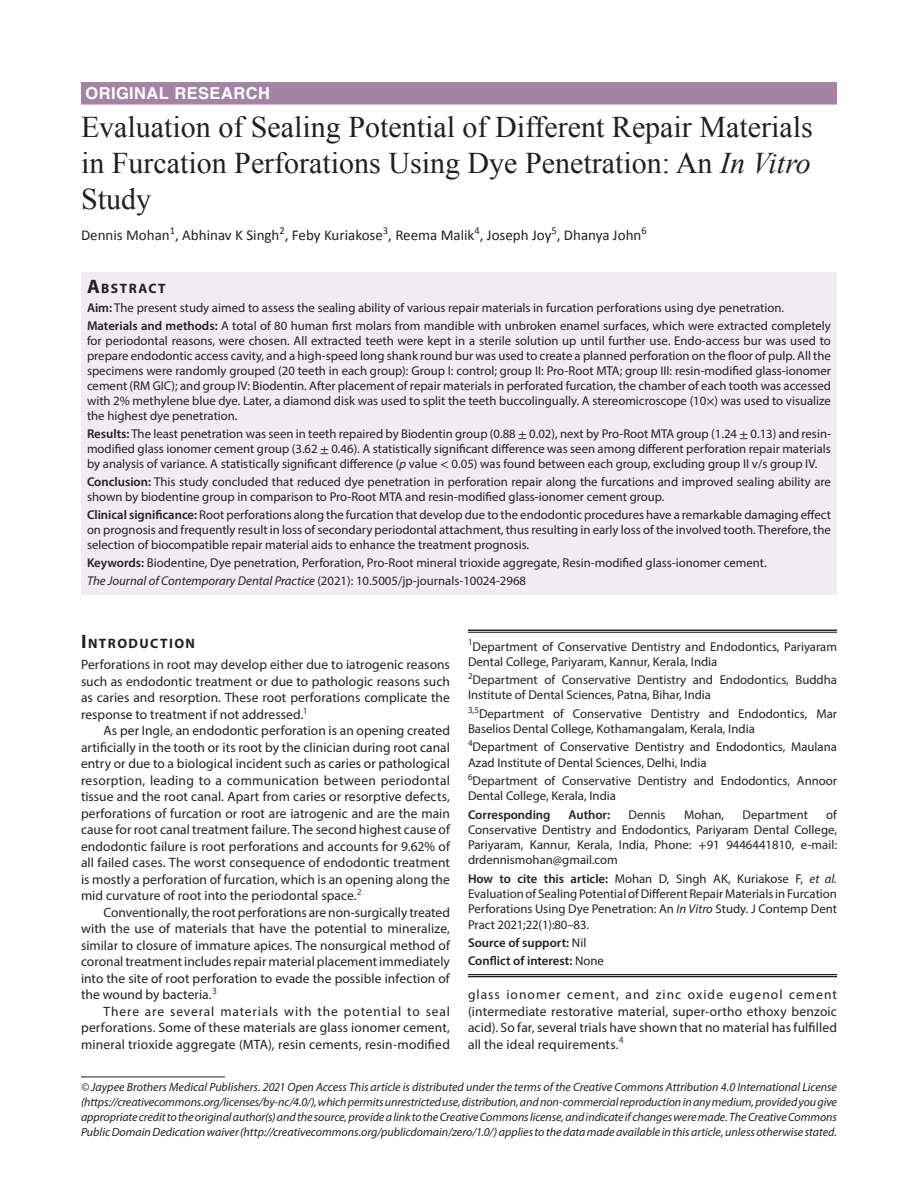
<style>
.page{position:relative;width:918px;height:1188px;background:#fff}
.page>*{position:absolute;margin:0;border:0;box-sizing:border-box;transform-origin:0 0}
.AT{font:30px/36px "Times New Roman";color:#231f20;text-align:justify}
.JCDP-ART{font:700 16.5px "Helvetica LT Std";letter-spacing:.025em;color:#fff}
.AU{font:15px "Calibri";color:#231f20}
.AB{font:700 13.65px "Myriad Pro";letter-spacing:.105em;color:#231f20}
.Para{font:13.5px/16.5px "Myriad Pro";letter-spacing:.01em;color:#231f20;text-align:justify}
.Para-first{font:13.5px/16.5px "Myriad Pro";letter-spacing:.005em;color:#231f20;text-align:justify}
.KW{font:12.75px/15px "Myriad Pro";color:#231f20;text-align:justify}
.AF{font:12.75px/15.3px "Myriad Pro";color:#231f20}
.Cor-Para{font:12.75px/15.3px "Myriad Pro";color:#231f20;text-align:justify}
.AF-first{font:12.75px/15.3px "Myriad Pro";color:#231f20}
.JT_DOI{font:italic 12.75px "Myriad Pro";color:#231f20}
.Aff-foot-last{font:600 12.75px "Myriad Pro";color:#231f20}
.Cor-Para-2{font:600 12.75px "Myriad Pro";color:#231f20}
.Aff-foot{font:600 12.75px "Myriad Pro";color:#231f20}
.FootNote{font:italic 12px/15px "Myriad Pro";color:#231f20;text-align:justify}
.s1{font-style:italic}
.s2{font-size:19.5px}
.s3{font-weight:600}
.s4{font-family:"STIX General"}
.s5{font-style:normal}
.s6{font-weight:400}
</style>
<div class="page">
<div style="left:81px;top:82px;width:756px;height:23px;background:#a483a5"></div>
<div style="left:81px;top:272px;width:756px;height:26px;background:#f0ecf1"></div>
<div style="left:81px;top:297px;width:756px;height:24px;background:#f0ecf1"></div>
<div style="left:81px;top:315px;width:756px;height:114px;background:#f0ecf1"></div>
<div style="left:81px;top:423px;width:756px;height:55px;background:#f0ecf1"></div>
<div style="left:81px;top:471px;width:756px;height:39px;background:#f0ecf1"></div>
<div style="left:81px;top:504px;width:756px;height:54px;background:#f0ecf1"></div>
<div style="left:81px;top:552px;width:756px;height:24px;background:#f0ecf1"></div>
<div style="left:81px;top:570px;width:756px;height:24px;background:#f0ecf1"></div>
<hr style="left:468px;top:630px;width:369px;height:1px;background:#231f20">
<hr style="left:468px;top:632px;width:369px;height:1px;background:#231f20">
<hr style="left:468px;top:974px;width:369px;height:1px;background:#231f20">
<hr style="left:468px;top:976px;width:369px;height:1px;background:#231f20">
<hr style="left:81px;top:1077px;width:144px;height:1px;background:#231f20">
<p class="JCDP-ART" style="left:86px;top:83px;width:186px">ORIGINAL RESEARCH</p>
<p class="AT" style="left:81px;top:108px;width:733px">Evaluation of Sealing Potential of Different Repair Materials in Furcation Perforations Using Dye Penetration: An <span class="s1">In Vitro </span>Study</p>
<p class="AU" style="left:81px;top:226px;width:567px">Dennis Mohan<sup>1</sup>, Abhinav K Singh<sup>2</sup>, Feby Kuriakose<sup>3</sup>, Reema Malik<sup>4</sup>, Joseph Joy<sup>5</sup>, Dhanya John<sup>6</sup></p>
<p class="AB" style="left:87px;top:279px;width:80px"><span class="s2">A</span>BSTRACT</p>
<p class="KW" style="left:87px;top:300px;width:699px"><span class="s3">Aim:</span> The present study aimed to assess the sealing ability of various repair materials in furcation perforations using dye penetration.</p>
<p class="KW" style="left:87px;top:318px;width:746px"><span class="s3">Materials and methods:</span> A total of 80 human first molars from mandible with unbroken enamel surfaces, which were extracted completely for periodontal reasons, were chosen. All extracted teeth were kept in a sterile solution up until further use. Endo-access bur was used to prepare endodontic access cavity, and a high-speed long shank round bur was used to create a planned perforation on the floor of pulp. All the specimens were randomly grouped (20 teeth in each group): Group I: control; group II: Pro-Root MTA; group III: resin-modified glass-ionomer cement (RM GIC); and group IV: Biodentin. After placement of repair materials in perforated furcation, the chamber of each tooth was accessed with 2% methylene blue dye. Later, a diamond disk was used to split the teeth buccolingually. A stereomicroscope (10<span class="s4">×</span>) was used to visualize the highest dye penetration.</p>
<p class="KW" style="left:87px;top:426px;width:746px"><span class="s3">Results:</span> The least penetration was seen in teeth repaired by Biodentin group (0.88 <span class="s4">±</span> 0.02), next by Pro-Root MTA group (1.24 <span class="s4">±</span> 0.13) and resin&shy;modified glass ionomer cement group (3.62 <span class="s4">±</span> 0.46). A statistically significant difference was seen among different perforation repair materials by analysis of variance. A statistically significant difference (<span class="s1">p</span> value <span class="s4">&lt;</span> 0.05) was found between each group, excluding group II v/s group IV.</p>
<p class="KW" style="left:87px;top:474px;width:746px"><span class="s3">Conclusion:</span> This study concluded that reduced dye penetration in perforation repair along the furcations and improved sealing ability are shown by biodentine group in comparison to Pro-Root MTA and resin-modified glass-ionomer cement group.</p>
<p class="KW" style="left:87px;top:507px;width:745px"><span class="s3">Clinical significance:</span> Root perforations along the furcation that develop due to the endodontic procedures have a remarkable damaging effect on prognosis and frequently result in loss of secondary periodontal attachment, thus resulting in early loss of the involved tooth. Therefore, the selection of biocompatible repair material aids to enhance the treatment prognosis.</p>
<p class="KW" style="left:87px;top:555px;width:681px"><span class="s3">Keywords:</span> Biodentine, Dye penetration, Perforation, Pro-Root mineral trioxide aggregate, Resin-modified glass-ionomer cement.</p>
<p class="JT_DOI" style="left:87px;top:573px;width:441px">The Journal of Contemporary Dental Practice <span class="s5">(2021): 10.5005/jp-journals-10024-2968</span></p>
<h1 class="AB" style="left:81px;top:635px;width:116px"><span class="s2">I</span>NTRODUCTION</h1>
<p class="Para-first" style="left:81px;top:656px;width:371px">Perforations in root may develop either due to iatrogenic reasons such as endodontic treatment or due to pathologic reasons such as caries and resorption. These root perforations complicate the response to treatment if not addressed.<sup>1</sup></p>
<p class="Para" style="left:81px;top:722px;width:371px;text-indent:22px">As per Ingle, an endodontic perforation is an opening created artificially in the tooth or its root by the clinician during root canal entry or due to a biological incident such as caries or pathological resorption, leading to a communication between periodontal tissue and the root canal. Apart from caries or resorptive defects, perforations of furcation or root are iatrogenic and are the main cause for root canal treatment failure. The second highest cause of endodontic failure is root perforations and accounts for 9.62% of all failed cases. The worst consequence of endodontic treatment is mostly a perforation of furcation, which is an opening along the mid curvature of root into the periodontal space.<sup>2</sup></p>
<p class="Para" style="left:81px;top:904px;width:371px;text-indent:22px">Conventionally, the root perforations are non-surgically treated with the use of materials that have the potential to mineralize, similar to closure of immature apices. The nonsurgical method of coronal treatment includes repair material placement immediately into the site of root perforation to evade the possible infection of the wound by bacteria.<sup>3</sup></p>
<p class="Para" style="left:81px;top:1003px;width:371px;text-indent:22px">There are several materials with the potential to seal perforations. Some of these materials are glass ionomer cement, mineral trioxide aggregate (MTA), resin cements, resin-modified</p>
<p class="AF-first" style="left:468px;top:638px;width:371px"><sup>1</sup>Department of Conservative Dentistry and Endodontics, Pariyaram<br>Dental College, Pariyaram, Kannur, Kerala, India</p>
<p class="AF" style="left:468px;top:672px;width:371px"><sup>2</sup>Department of Conservative Dentistry and Endodontics, Buddha<br>Institute of Dental Sciences, Patna, Bihar, India</p>
<p class="AF" style="left:468px;top:706px;width:371px"><sup>3,5</sup>Department of Conservative Dentistry and Endodontics, Mar<br>Baselios Dental College, Kothamangalam, Kerala, India</p>
<p class="AF" style="left:468px;top:739px;width:371px"><sup>4</sup>Department of Conservative Dentistry and Endodontics, Maulana<br>Azad Institute of Dental Sciences, Delhi, India</p>
<p class="AF" style="left:468px;top:773px;width:371px"><sup>6</sup>Department of Conservative Dentistry and Endodontics, Annoor<br>Dental College, Kerala, India</p>
<p class="Cor-Para-2" style="left:468px;top:806px;width:84px">Corresponding</p>
<p class="Cor-Para-2" style="left:568px;top:806px;width:43px">Author:</p>
<p class="Cor-Para" style="left:629px;top:806px;width:39px">Dennis</p>
<p class="Cor-Para" style="left:684px;top:806px;width:42px">Mohan,</p>
<p class="Cor-Para" style="left:743px;top:806px;width:67px">Department</p>
<p class="Cor-Para" style="left:468px;top:806px;width:371px;text-indent:358px">of Conservative Dentistry and Endodontics, Pariyaram Dental College, Pariyaram, Kannur, Kerala, India, Phone: <span class="s4">+</span>91 9446441810, e-mail: drdennismohan@gmail.com</p>
<p class="Cor-Para" style="left:468px;top:871px;width:371px"><span class="s3">How to cite this article:</span> Mohan D, Singh AK, Kuriakose F, <span class="s1">et al.<br></span>Evaluation of Sealing Potential of Different Repair Materials in Furcation Perforations Using Dye Penetration: An <span class="s1">In Vitro</span> Study. J Contemp Dent Pract 2021;22(1):80–83.</p>
<p class="Aff-foot" style="left:468px;top:935px;width:120px">Source of support: <span class="s6">Nil</span></p>
<p class="Aff-foot-last" style="left:468px;top:953px;width:137px">Conflict of interest: <span class="s6">None</span></p>
<p class="Para" style="left:468px;top:986px;width:371px">glass ionomer cement, and zinc oxide eugenol cement (intermediate restorative material, super-ortho ethoxy benzoic acid). So far, several trials have shown that no material has fulfilled all the ideal requirements.<sup>4</sup></p>
<p class="FootNote" style="left:81px;top:1079px;width:758px">© Jaypee Brothers Medical Publishers. 2021 Open Access This article is distributed under the terms of the Creative Commons Attribution 4.0 International License (https://creativecommons.org/licenses/by-nc/4.0/), which permits unrestricted use, distribution, and non-commercial reproduction in any medium, provided you give appropriate credit to the original author(s) and the source, provide a link to the Creative Commons license, and indicate if changes were made. The Creative Commons Public Domain Dedication waiver (http://creativecommons.org/publicdomain/zero/1.0/) applies to the data made available in this article, unless otherwise stated.</p>
</div>
